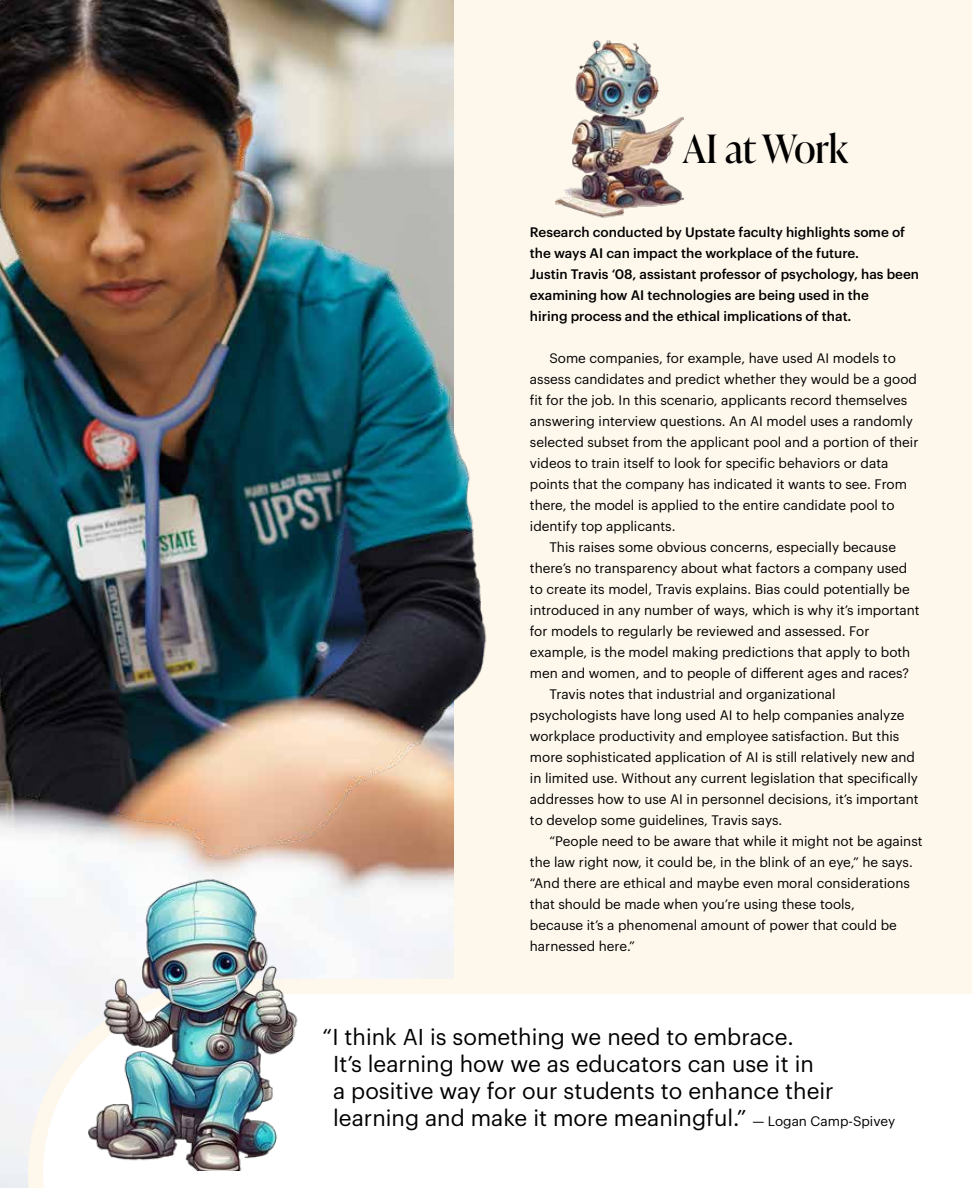
<style>
.page{position:relative;width:972px;height:1188px;background:#fff}
.page>*{position:absolute;margin:0;border:0;box-sizing:border-box;transform-origin:0 0}
.t1{font:39px "Ivy Presto Display";letter-spacing:-.005em;color:#000}
.t2{font:22.5px/27px "Graphik";color:#000}
.t3{font:13.5px "Graphik";color:#000}
.t4{font:500 13.5px/21px "Graphik";color:#000}
.t5{font:300 13.5px "Graphik";color:#000}
.s1{font-size:13.5px}
.s2{font-weight:600;color:#008345}
</style>
<div class="page">
<div style="left:454px;top:0;width:518px;height:1188px;background:#fef7ec"></div>
<div style="left:492px;top:994px;width:480px;height:194px;background:#fff"></div>
<img style="left:0;top:0;width:492px;height:1188px">
<img style="left:555px;top:40px;width:129px;height:178px">
<img style="left:75px;top:860px;width:242px;height:311px">
<h1 class="t1" style="left:683px;top:121px;width:167px">AI at Work</h1>
<p class="t4" style="left:530px;top:221px;width:391px">Research conducted by Upstate faculty highlights some of the ways AI can impact the workplace of the future.<br>Justin Travis ‘08, assistant professor of psychology, has been examining how AI technologies are being used in the<br>hiring process and the ethical implications of that.</p>
<p class="t3" style="left:549px;top:348px;width:348px">Some companies, for example, have used AI models to</p>
<p class="t3" style="left:530px;top:369px;width:389px">assess candidates and predict whether they would be a good</p>
<p class="t3" style="left:530px;top:390px;width:379px">fit for the job. In this scenario, applicants record themselves</p>
<p class="t3" style="left:530px;top:411px;width:385px">answering interview questions. An AI model uses a randomly</p>
<p class="t3" style="left:530px;top:432px;width:390px">selected subset from the applicant pool and a portion of their</p>
<p class="t3" style="left:530px;top:453px;width:360px">videos to train itself to look for specific behaviors or data</p>
<p class="t3" style="left:530px;top:474px;width:379px">points that the company has indicated it wants to see. From</p>
<p class="t3" style="left:530px;top:495px;width:366px">there, the model is applied to the entire candidate pool to</p>
<p class="t3" style="left:530px;top:516px;width:147px">identify top applicants.</p>
<p class="t3" style="left:549px;top:537px;width:348px">This raises some obvious concerns, especially because</p>
<p class="t3" style="left:530px;top:558px;width:379px">there’s no transparency about what factors a company used</p>
<p class="t3" style="left:530px;top:579px;width:381px">to create its model, Travis explains. Bias could potentially be</p>
<p class="t3" style="left:530px;top:600px;width:391px">introduced in any number of ways, which is why it’s important</p>
<p class="t3" style="left:530px;top:621px;width:341px">for models to regularly be reviewed and assessed. For</p>
<p class="t3" style="left:530px;top:642px;width:382px">example, is the model making predictions that apply to both</p>
<p class="t3" style="left:530px;top:663px;width:381px">men and women, and to people of different ages and races?</p>
<p class="t3" style="left:549px;top:684px;width:288px">Travis notes that industrial and organizational</p>
<p class="t3" style="left:530px;top:705px;width:376px">psychologists have long used AI to help companies analyze</p>
<p class="t3" style="left:530px;top:726px;width:371px">workplace productivity and employee satisfaction. But this</p>
<p class="t3" style="left:530px;top:747px;width:387px">more sophisticated application of AI is still relatively new and</p>
<p class="t3" style="left:530px;top:768px;width:390px">in limited use. Without any current legislation that specifically</p>
<p class="t3" style="left:530px;top:789px;width:390px">addresses how to use AI in personnel decisions, it’s important</p>
<p class="t3" style="left:530px;top:810px;width:254px">to develop some guidelines, Travis says.</p>
<p class="t3" style="left:549px;top:831px;width:375px">“People need to be aware that while it might not be against</p>
<p class="t3" style="left:530px;top:852px;width:384px">the law right now, it could be, in the blink of an eye,” he says.</p>
<p class="t3" style="left:530px;top:873px;width:382px">“And there are ethical and maybe even moral considerations</p>
<p class="t3" style="left:530px;top:894px;width:327px">that should be made when you’re using these tools,</p>
<p class="t3" style="left:530px;top:915px;width:369px">because it’s a phenomenal amount of power that could be</p>
<p class="t3" style="left:530px;top:936px;width:107px">harnessed here.”</p>
<h2 class="t2" style="left:333px;top:1022px;width:563px;text-indent:-11px">“I think AI is something we need to embrace.<br>It’s learning how we as educators can use it in<br>a positive way for our students to enhance their learning and make it more meaningful.” <span class="s1">— Logan Camp-Spivey</span></h2>
<p class="t5" style="left:700px;top:1117px;width:195px">uscupstate.edu/magazine | <span class="s2">17</span></p>
</div>
